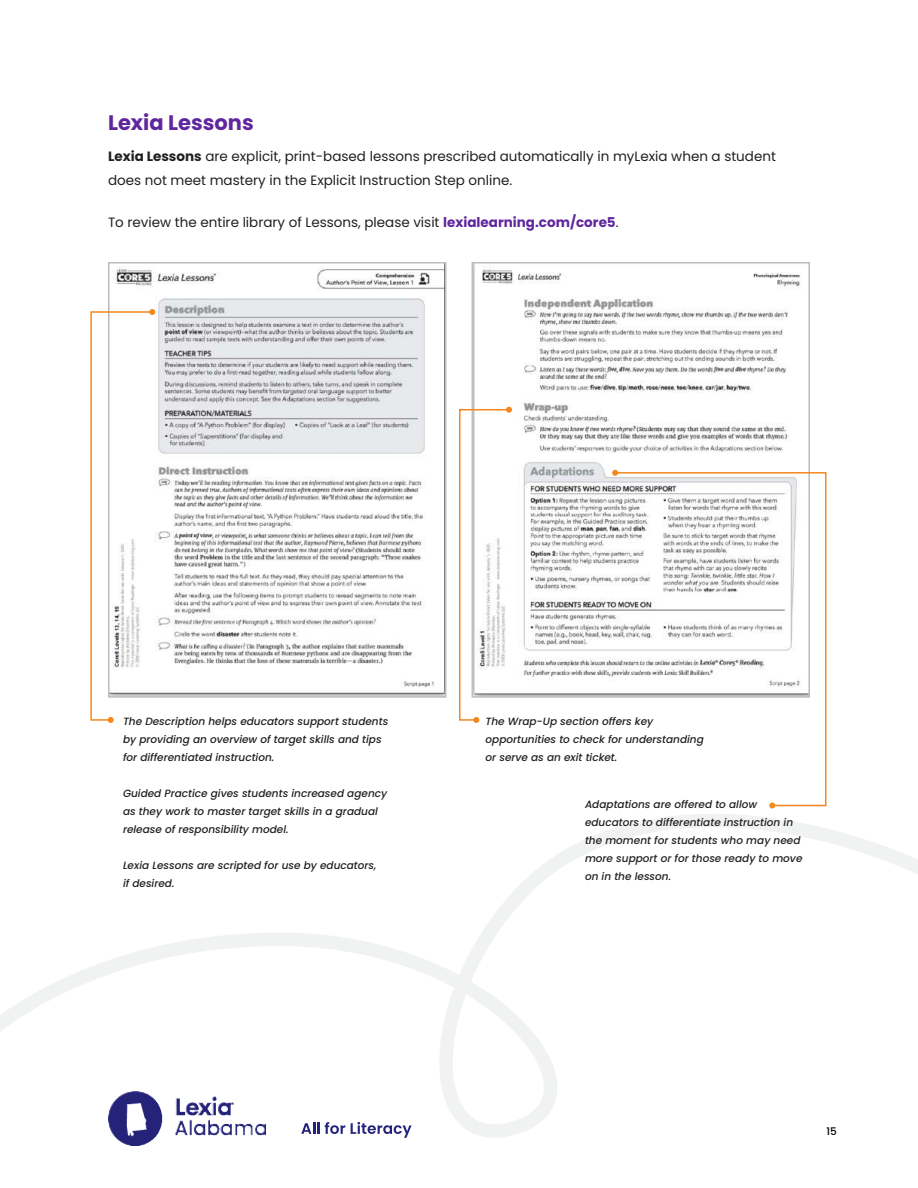
<style>
.page{position:relative;width:918px;height:1188px;background:#fff}
.page>*{position:absolute;margin:0;border:0;box-sizing:border-box;transform-origin:0 0}
.t1{font:700 21px "Poppins";color:#60269e}
.t2{font:13.5px/24px "Poppins";color:#221f1f}
.t3{font:italic 500 10.5px/18px "Poppins";color:#221f1f}
.t4{font:500 10.5px "Poppins";color:#000}
.s1{font-weight:700}
.s2{font-weight:700;color:#60269e}
</style>
<div class="page">
<svg style="left:0;top:808px;width:918px;height:338px"></svg>
<img style="left:115px;top:266px;width:328px;height:429px">
<div style="left:108px;top:262px;width:338px;height:436px;border:2px solid #bbbdbf"></div>
<img style="left:482px;top:267px;width:318px;height:428px">
<svg style="left:90px;top:309px;width:65px;height:414px"></svg>
<svg style="left:459px;top:407px;width:53px;height:316px"></svg>
<svg style="left:614px;top:471px;width:213px;height:336px"></svg>
<svg style="left:769px;top:802px;width:6px;height:6px"></svg>
<svg style="left:612px;top:470px;width:6px;height:6px"></svg>
<h1 class="t1" style="left:108px;top:110px;width:147px">Lexia Lessons</h1>
<p class="t2" style="left:108px;top:144px;width:670px"><span class="s1">Lexia Lessons</span> are explicit, print-based lessons prescribed automatically in myLexia when a student does not meet mastery in the Explicit Instruction Step online.</p>
<p class="t2" style="left:108px;top:210px;width:512px">To review the entire library of Lessons, please visit <span class="s2">lexialearning.com/core5</span>.</p>
<p class="t3" style="left:123px;top:713px;width:267px">The Description helps educators support students by providing an overview of target skills and tips for differentiated instruction.</p>
<p class="t3" style="left:123px;top:785px;width:266px">Guided Practice gives students increased agency as they work to master target skills in a gradual release of responsibility model.</p>
<p class="t3" style="left:123px;top:857px;width:255px">Lexia Lessons are scripted for use by educators, if desired.</p>
<p class="t3" style="left:486px;top:713px;width:220px">The Wrap-Up section offers key opportunities to check for understanding or serve as an exit ticket.</p>
<p class="t3" style="left:585px;top:796px;width:219px">Adaptations are offered to allow educators to differentiate instruction in the moment for students who may need more support or for those ready to move on in the lesson.</p>
<p class="t4" style="left:827px;top:1127px;width:12px">15</p>
</div>
